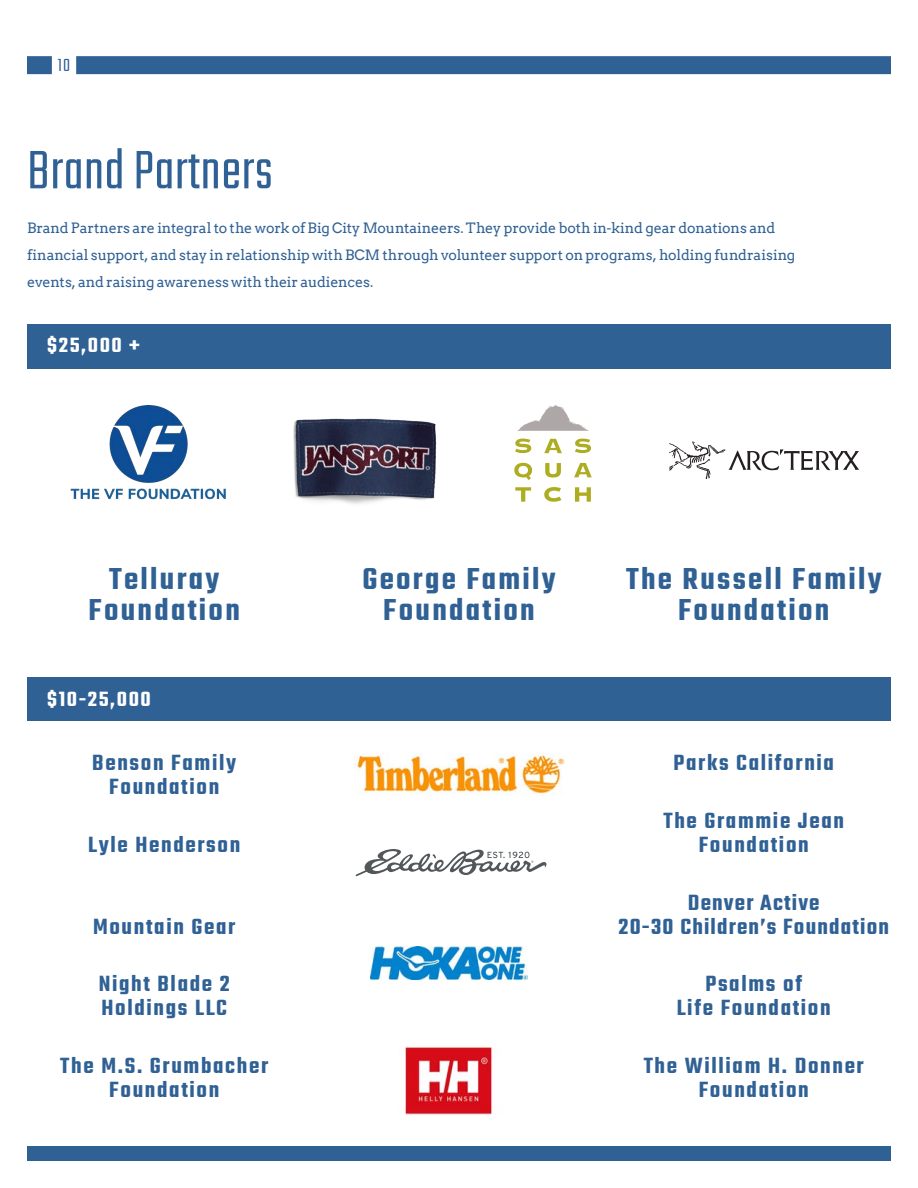
<style>
.page{position:relative;width:918px;height:1188px;background:#fff}
.page>*{position:absolute;margin:0;border:0;box-sizing:border-box;transform-origin:0 0}
.TITLE_LARGE{font:300 60px "Teko";letter-spacing:.01em;color:#306195}
.t1{font:600 33px/31.5px "Teko";letter-spacing:.07em;color:#306195;text-align:center}
.t2{font:600 24px/24px "Teko";letter-spacing:.07em;color:#306195;text-align:center}
.t3{font:600 24px/24px "Teko";letter-spacing:.05em;color:#306195;text-align:center}
.t4{font:600 22.5px "Teko";letter-spacing:.07em;color:#fff}
.t5{font:300 19.5px "Teko";color:#306195}
.INTRO_COPY{font:14.25px/27px "Arvo";letter-spacing:-.01em;color:#306195}
</style>
<div class="page">
<div style="left:27px;top:1146px;width:864px;height:15px;background:#306195"></div>
<svg style="left:515px;top:439px;width:16px;height:14px"></svg>
<svg style="left:575px;top:439px;width:16px;height:14px"></svg>
<svg style="left:574px;top:463px;width:18px;height:14px"></svg>
<svg style="left:544px;top:439px;width:18px;height:14px"></svg>
<svg style="left:545px;top:463px;width:16px;height:15px"></svg>
<svg style="left:515px;top:487px;width:16px;height:15px"></svg>
<svg style="left:544px;top:487px;width:17px;height:15px"></svg>
<svg style="left:575px;top:487px;width:16px;height:15px"></svg>
<svg style="left:514px;top:463px;width:18px;height:17px"></svg>
<svg style="left:517px;top:405px;width:72px;height:26px"></svg>
<img style="left:293px;top:418px;width:144px;height:86px">
<div style="left:27px;top:324px;width:864px;height:44px;background:#306195"></div>
<svg style="left:356px;top:849px;width:190px;height:27px"></svg>
<svg style="left:669px;top:441px;width:190px;height:38px"></svg>
<img style="left:354px;top:753px;width:211px;height:43px">
<div style="left:27px;top:678px;width:864px;height:43px;background:#306195"></div>
<img style="left:404px;top:1046px;width:88px;height:68px">
<img style="left:370px;top:947px;width:157px;height:33px">
<img style="left:70px;top:406px;width:156px;height:94px">
<div style="left:76px;top:56px;width:815px;height:18px;background:#306195"></div>
<div style="left:27px;top:56px;width:25px;height:18px;background:#306195"></div>
<h3 class="t5" style="left:58px;top:54px;width:14px">10</h3>
<p class="TITLE_LARGE" style="left:27px;top:137px;width:247px">Brand Partners</p>
<p class="INTRO_COPY" style="left:27px;top:214px;width:770px">Brand Partners are integral to the work of Big City Mountaineers. They provide both in-kind gear donations and financial support, and stay in relationship with BCM through volunteer support on programs, holding fundraising events, and raising awareness with their audiences.</p>
<p class="t4" style="left:47px;top:332px;width:94px">$25,000 +</p>
<p class="t1" style="left:89px;top:565px;width:153px">Telluray<br>Foundation</p>
<p class="t4" style="left:47px;top:685px;width:105px">$10-25,000</p>
<p class="t2" style="left:92px;top:753px;width:145px">Benson Family<br>Foundation</p>
<p class="t2" style="left:88px;top:834px;width:154px">Lyle Henderson</p>
<p class="t2" style="left:93px;top:916px;width:144px">Mountain Gear</p>
<p class="t2" style="left:99px;top:974px;width:133px;text-align:left">Night Blade 2<br>Holdings LLC</p>
<p class="t2" style="left:60px;top:1055px;width:209px">The M.S. Grumbacher<br>Foundation</p>
<p class="t1" style="left:362px;top:565px;width:195px">George Family<br>Foundation</p>
<p class="t1" style="left:626px;top:565px;width:257px">The Russell Family<br>Foundation</p>
<p class="t2" style="left:673px;top:753px;width:162px">Parks California</p>
<p class="t2" style="left:663px;top:810px;width:182px">The Grammie Jean<br>Foundation</p>
<p class="t3" style="left:619px;top:892px;width:272px">Denver Active<br>20-30 Children’s Foundation</p>
<p class="t2" style="left:677px;top:974px;width:156px">Psalms of<br>Life Foundation</p>
<p class="t2" style="left:644px;top:1055px;width:222px">The William H. Donner<br>Foundation</p>
</div>
